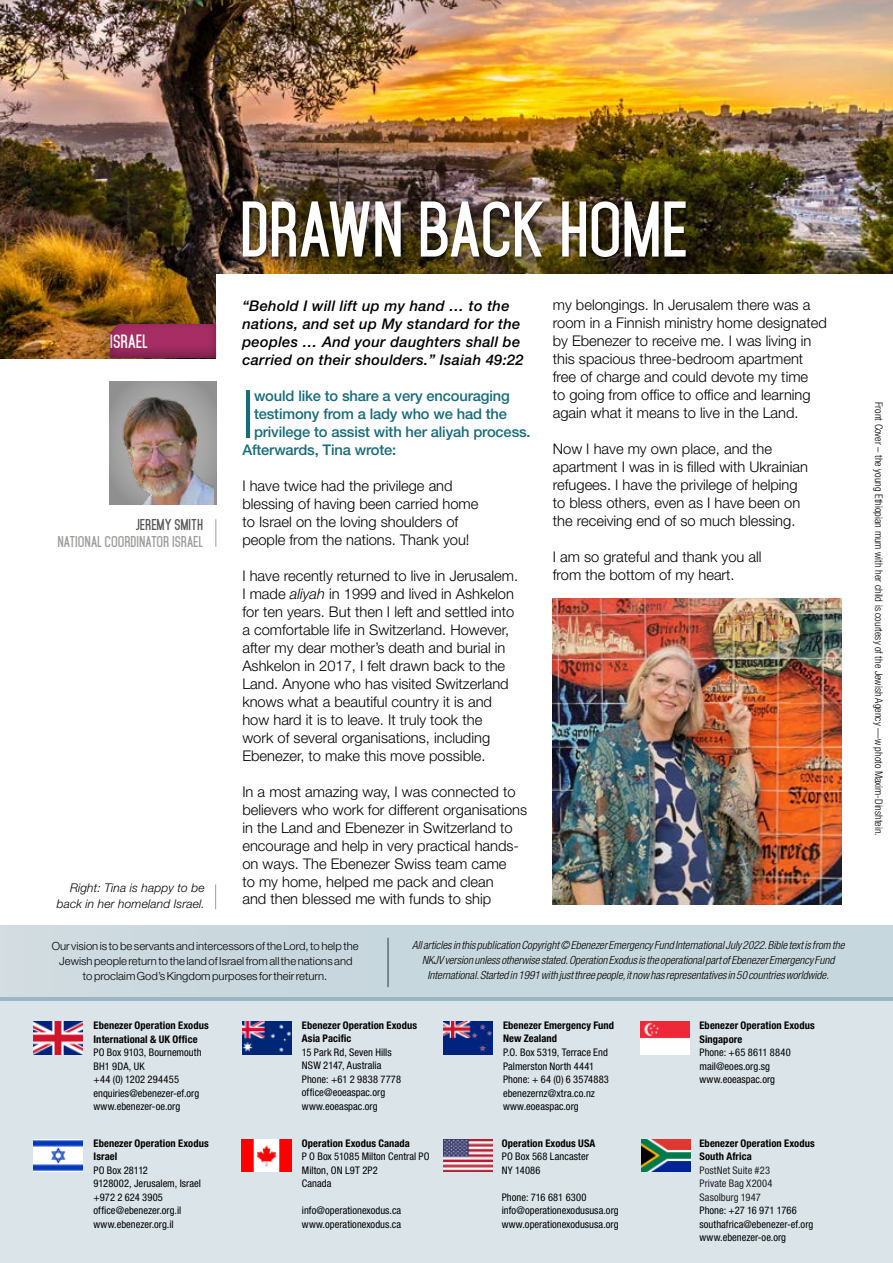
<style>
.page{position:relative;width:893px;height:1263px;background:#fff}
.page>*{position:absolute;margin:0;border:0;box-sizing:border-box;transform-origin:0 0}
.t1{font:700 67.5px "Mohave";letter-spacing:-.01em;color:#fff}
.t2{font:58.8px "Mohave";color:#176c7a}
.t3{font:700 16.5px "Mohave";color:#fff}
.t4{font:300 14.7px/18px "Helvetica Neue LT Std";color:#000}
.t5{font:italic 500 14.7px/18px "Helvetica Neue LT Std";letter-spacing:.02em;color:#000}
.t6{font:500 14.7px "Helvetica Neue LT Std";letter-spacing:-.01em;color:#176c7a}
.t7{font:700 13.5px "Mohave";color:#9d9d9c}
.t8{font:700 13.5px "Mohave";color:#575756}
.t9{font:italic 300 12px/16.5px "Helvetica Neue LT Std";letter-spacing:.01em;color:#000;text-align:right}
.t10{font:italic 300 condensed 11.25px/15px "Helvetica Neue LT Std";color:#000;text-align:center}
.t11{font:300 11.25px/15px "Helvetica Neue LT Std";color:#000;text-align:center}
.t12{font:condensed 10.5px/13.5px "Helvetica Neue LT Std";letter-spacing:.005em;color:#000}
.t13{font:700 condensed 10.5px/13.5px "Helvetica Neue LT Std";letter-spacing:.01em;color:#000}
.t14{font:300 condensed 10.5px "Helvetica Neue LT Std";color:#000}
.t15{font:condensed 10.5px/13.5px "Helvetica Neue LT Std";letter-spacing:.01em;color:#222}
.s1{font-style:italic}
</style>
<div class="page">
<img style="left:0;top:0;width:893px;height:358px">
<div style="left:216px;top:275px;width:677px;height:198px;background:#fff"></div>
<div style="left:242px;top:200px;width:448px;height:63px;background:#000;opacity:.75"></div>
<div style="left:0;top:986px;width:893px;height:277px;background:#dae4e9"></div>
<img style="left:34px;top:1022px;width:49px;height:32px">
<img style="left:242px;top:1022px;width:50px;height:32px">
<img style="left:443px;top:1022px;width:50px;height:32px">
<img style="left:640px;top:1022px;width:50px;height:32px">
<img style="left:34px;top:1139px;width:49px;height:33px">
<img style="left:242px;top:1139px;width:49px;height:33px">
<img style="left:443px;top:1139px;width:49px;height:33px">
<img style="left:641px;top:1139px;width:49px;height:33px">
<hr style="left:0;top:997px;width:893px;height:3px;background:#9ab6c2">
<div style="left:0;top:925px;width:893px;height:72px;background:#c7d7de"></div>
<hr style="left:388px;top:938px;width:1px;height:49px;background:#000">
<div style="left:110px;top:381px;width:106px;height:123px;background:#9b9b9a"></div>
<img style="left:110px;top:394px;width:103px;height:110px">
<img style="left:553px;top:599px;width:289px;height:306px">
<div style="left:96px;top:305px;width:133px;height:55px;background:#000;opacity:.4"></div>
<svg style="left:215px;top:519px;width:1px;height:28px"></svg>
<svg style="left:215px;top:884px;width:1px;height:25px"></svg>
<p class="t3" style="left:110px;top:332px;width:39px">ISRAEL</p>
<p class="t8" style="left:136px;top:517px;width:69px">JEREMY SMITH</p>
<p class="t7" style="left:57px;top:533px;width:147px">NATIONAL COORDINATOR ISRAEL</p>
<p class="t9" style="left:57px;top:879px;width:149px">Right: Tina is happy to be back in her homeland Israel.</p>
<h1 class="t1" style="left:240px;top:188px;width:449px">DRAWN BACK HOME</h1>
<p class="t5" style="left:242px;top:296px;width:283px">“Behold I will lift up my hand … to the nations, and set up My standard for the peoples … And your daughters shall be carried on their shoulders.” Isaiah 49:22</p>
<h2 class="t2" style="left:242px;top:379px;width:13px">I</h2>
<p class="t6" style="left:254px;top:387px;width:257px">would like to share a very encouraging</p>
<p class="t6" style="left:254px;top:405px;width:255px">testimony from a lady who we had the</p>
<p class="t6" style="left:254px;top:423px;width:278px">privilege to assist with her aliyah process.</p>
<p class="t6" style="left:242px;top:441px;width:155px">Afterwards, Tina wrote:</p>
<p class="t4" style="left:242px;top:476px;width:238px">I have twice had the privilege and blessing of having been carried home to Israel on the loving shoulders of people from the nations. Thank you!</p>
<p class="t4" style="left:242px;top:566px;width:277px">I have recently returned to live in Jerusalem.<br>I made <span class="s1">aliyah</span> in 1999 and lived in Ashkelon for ten years. But then I left and settled into a comfortable life in Switzerland. However, after my dear mother’s death and burial in Ashkelon in 2017, I felt drawn back to the Land. Anyone who has visited Switzerland knows what a beautiful country it is and how hard it is to leave. It truly took the<br>work of several organisations, including Ebenezer, to make this move possible.</p>
<p class="t4" style="left:242px;top:782px;width:286px">In a most amazing way, I was connected to believers who work for different organisations in the Land and Ebenezer in Switzerland to encourage and help in very practical hands&shy;on ways. The Ebenezer Swiss team came<br>to my home, helped me pack and clean<br>and then blessed me with funds to ship</p>
<p class="t4" style="left:553px;top:296px;width:276px">my belongings. In Jerusalem there was a room in a Finnish ministry home designated by Ebenezer to receive me. I was living in this spacious three-bedroom apartment free of charge and could devote my time<br>to going from office to office and learning again what it means to live in the Land.</p>
<p class="t4" style="left:553px;top:440px;width:257px">Now I have my own place, and the apartment I was in is filled with Ukrainian refugees. I have the privilege of helping to bless others, even as I have been on the receiving end of so much blessing.</p>
<p class="t4" style="left:553px;top:548px;width:210px">I am so grateful and thank you all from the bottom of my heart.</p>
<p class="t11" style="left:52px;top:938px;width:308px">Our vision is to be servants and intercessors of the Lord, to help the<br>Jewish people return to the land of Israel from all the nations and<br>to proclaim God’s Kingdom purposes for their return.</p>
<p class="t10" style="left:412px;top:938px;width:434px">All articles in this publication Copyright © Ebenezer Emergency Fund International July 2022. Bible text is from the<br>NKJV version unless otherwise stated. Operation Exodus is the operational part of Ebenezer Emergency Fund<br>International. Started in 1991 with just three people, it now has representatives in 50 countries worldwide.</p>
<p class="t13" style="left:94px;top:1018px;width:117px">Ebenezer Operation Exodus<br>International &amp; UK Office</p>
<p class="t12" style="left:94px;top:1045px;width:110px">PO Box 9103, Bournemouth<br>BH1 9DA, UK<br>+44 (0) 1202 294455 enquiries@ebenezer-ef.org www.ebenezer-oe.org</p>
<p class="t13" style="left:94px;top:1136px;width:117px">Ebenezer Operation Exodus<br>Israel</p>
<p class="t12" style="left:94px;top:1163px;width:109px">PO Box 28112<br>9128002, Jerusalem, Israel +972 2 624 3905 office@ebenezer.org.il www.ebenezer.org.il</p>
<p class="t13" style="left:302px;top:1018px;width:117px">Ebenezer Operation Exodus<br>Asia Pacific</p>
<p class="t12" style="left:302px;top:1045px;width:101px">15 Park Rd, Seven Hills<br>NSW 2147, Australia<br>Phone: +61 2 9838 7778 office@eoeaspac.org www.eoeaspac.org</p>
<p class="t13" style="left:302px;top:1136px;width:110px">Operation Exodus Canada</p>
<p class="t12" style="left:302px;top:1150px;width:129px">P O Box 51085 Milton Central PO<br>Milton, ON L9T 2P2<br>Canada</p>
<p class="t12" style="left:302px;top:1204px;width:101px">info@operationexodus.ca www.operationexodus.ca</p>
<p class="t13" style="left:503px;top:1018px;width:113px">Ebenezer Emergency Fund<br>New Zealand</p>
<p class="t12" style="left:503px;top:1045px;width:107px">P.O. Box 5319, Terrace End<br>Palmerston North 4441<br>Phone: + 64 (0) 6 3574883 ebenezernz@xtra.co.nz www.eoeaspac.org</p>
<p class="t13" style="left:502px;top:1136px;width:95px">Operation Exodus USA</p>
<p class="t12" style="left:502px;top:1149px;width:88px">PO Box 568 Lancaster<br>NY 14086</p>
<p class="t12" style="left:502px;top:1190px;width:118px">Phone: 716 681 6300 info@operationexodususa.org www.operationexodususa.org</p>
<p class="t13" style="left:699px;top:1018px;width:117px">Ebenezer Operation Exodus<br>Singapore</p>
<p class="t12" style="left:699px;top:1045px;width:93px">Phone: +65 8611 8840 mail@eoes.org.sg www.eoeaspac.org</p>
<p class="t13" style="left:699px;top:1136px;width:117px">Ebenezer Operation Exodus<br>South Africa</p>
<p class="t15" style="left:699px;top:1163px;width:75px">PostNet Suite #23<br>Private Bag X2004<br>Sasolburg 1947</p>
<p class="t12" style="left:699px;top:1204px;width:115px">Phone: +27 16 971 1766 southafrica@ebenezer-ef.org www.ebenezer-oe.org</p>
<p class="t14" style="left:885px;top:402px;width:436px;rotate:90deg">Front Cover – the young Ethiopian mum with her child is courtesy of the Jewish Agency —w photo Maxim-Dinshtein.</p>
</div>
